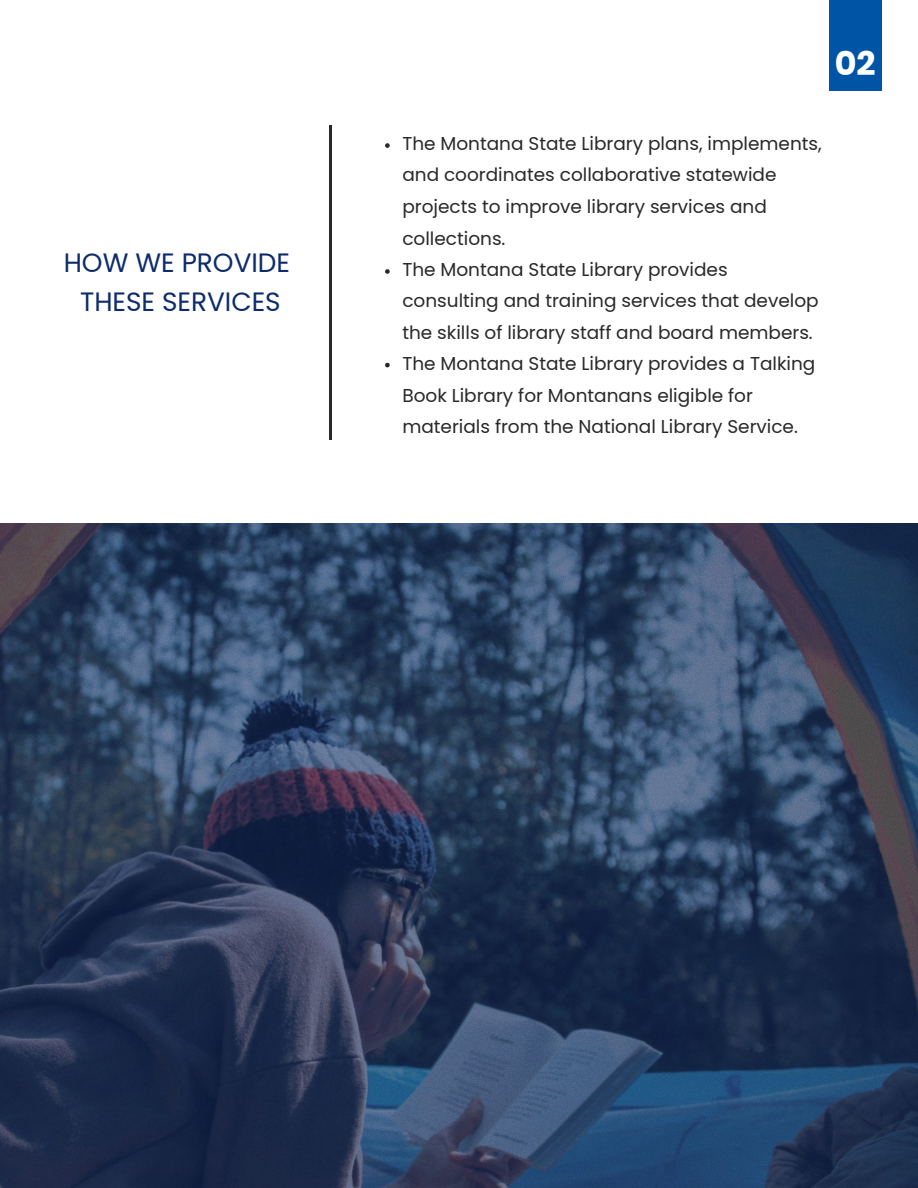
<style>
.page{position:relative;width:918px;height:1188px;background:#fff}
.page>*{position:absolute;margin:0;border:0;box-sizing:border-box;transform-origin:0 0}
.t1{font:700 33.75px "Poppins";color:#fff}
.t2{font:26.4px/39.6px "Poppins";color:#0d2c6c;text-align:center}
.t3{font:18.45px/31.5px "Poppins";color:#292929}
</style>
<div class="page">
<hr style="left:329px;top:125px;width:3px;height:315px;background:#292929">
<div style="left:829px;top:0;width:53px;height:91px;background:#0054a6"></div>
<svg style="left:385px;top:143px;width:5px;height:5px"></svg>
<svg style="left:385px;top:269px;width:5px;height:5px"></svg>
<svg style="left:385px;top:363px;width:5px;height:4px"></svg>
<img style="left:0;top:523px;width:918px;height:665px">
<h2 class="t2" style="left:64px;top:244px;width:228px">HOW WE PROVIDE<br>THESE SERVICES</h2>
<h1 class="t1" style="left:835px;top:40px;width:42px">02</h1>
<p class="t3" style="left:402px;top:129px;width:421px">The Montana State Library plans, implements, and coordinates collaborative statewide projects to improve library services and collections.<br>The Montana State Library provides consulting and training services that develop the skills of library staff and board members.<br>The Montana State Library provides a Talking Book Library for Montanans eligible for materials from the National Library Service.</p>
</div>
